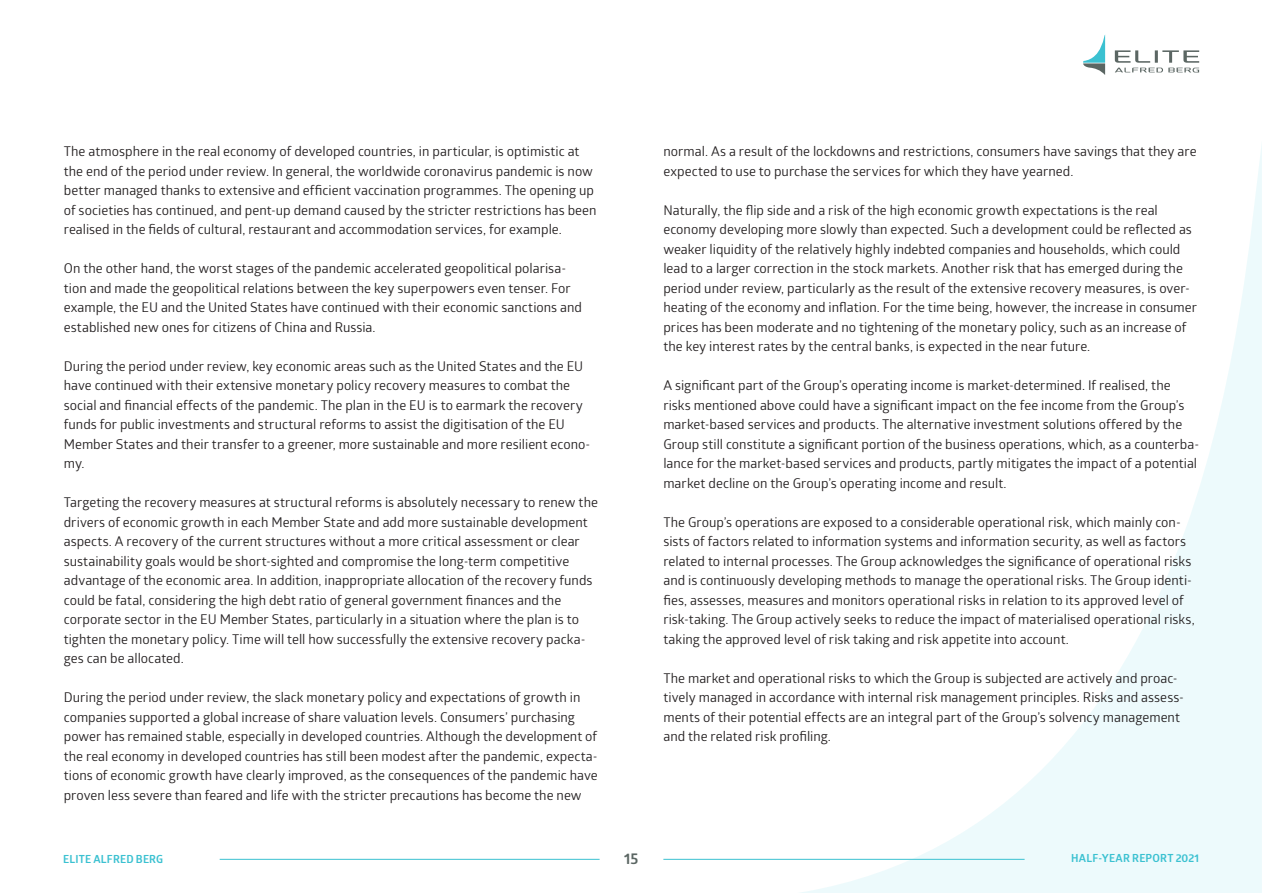
<style>
.page{position:relative;width:1263px;height:893px;background:#fff}
.page>*{position:absolute;margin:0;border:0;box-sizing:border-box;transform-origin:0 0}
.t1{font:700 15px "Glober";color:#5b6663}
.Leipis-perusteksti{font:13.5px/19.5px "Glober";color:#231f20}
.t2{font:700 10.95px "Glober";letter-spacing:.02em;color:#3bc1d1}
</style>
<div class="page">
<svg style="left:770px;top:145px;width:492px;height:748px"></svg>
<svg style="left:1115px;top:50px;width:84px;height:22px"></svg>
<svg style="left:1083px;top:35px;width:22px;height:40px"></svg>
<hr style="left:220px;top:859px;width:380px;height:1px;background:#3bc1d1">
<hr style="left:663px;top:859px;width:361px;height:1px;background:#3bc1d1">
<p class="Leipis-perusteksti" style="left:64px;top:141px;width:534px">The atmosphere in the real economy of developed countries, in particular, is optimistic at the end of the period under review. In general, the worldwide coronavirus pandemic is now better managed thanks to extensive and efficient vaccination programmes. The opening up of societies has continued, and pent-up demand caused by the stricter restrictions has been realised in the fields of cultural, restaurant and accommodation services, for example.</p>
<p class="Leipis-perusteksti" style="left:64px;top:258px;width:520px">On the other hand, the worst stages of the pandemic accelerated geopolitical polarisa&shy;tion and made the geopolitical relations between the key superpowers even tenser. For example, the EU and the United States have continued with their economic sanctions and established new ones for citizens of China and Russia.</p>
<p class="Leipis-perusteksti" style="left:64px;top:355px;width:528px">During the period under review, key economic areas such as the United States and the EU have continued with their extensive monetary policy recovery measures to combat the social and financial effects of the pandemic. The plan in the EU is to earmark the recovery funds for public investments and structural reforms to assist the digitisation of the EU Member States and their transfer to a greener, more sustainable and more resilient econo&shy;my.</p>
<p class="Leipis-perusteksti" style="left:64px;top:492px;width:536px">Targeting the recovery measures at structural reforms is absolutely necessary to renew the drivers of economic growth in each Member State and add more sustainable development aspects. A recovery of the current structures without a more critical assessment or clear sustainability goals would be short-sighted and compromise the long-term competitive advantage of the economic area. In addition, inappropriate allocation of the recovery funds could be fatal, considering the high debt ratio of general government finances and the corporate sector in the EU Member States, particularly in a situation where the plan is to tighten the monetary policy. Time will tell how successfully the extensive recovery packa&shy;ges can be allocated.</p>
<p class="Leipis-perusteksti" style="left:64px;top:687px;width:535px">During the period under review, the slack monetary policy and expectations of growth in companies supported a global increase of share valuation levels. Consumers’ purchasing power has remained stable, especially in developed countries. Although the development of the real economy in developed countries has still been modest after the pandemic, expecta&shy;tions of economic growth have clearly improved, as the consequences of the pandemic have proven less severe than feared and life with the stricter precautions has become the new</p>
<p class="Leipis-perusteksti" style="left:663px;top:141px;width:535px">normal. As a result of the lockdowns and restrictions, consumers have savings that they are expected to use to purchase the services for which they have yearned.</p>
<p class="Leipis-perusteksti" style="left:663px;top:199px;width:535px">Naturally, the flip side and a risk of the high economic growth expectations is the real economy developing more slowly than expected. Such a development could be reflected as weaker liquidity of the relatively highly indebted companies and households, which could lead to a larger correction in the stock markets. Another risk that has emerged during the period under review, particularly as the result of the extensive recovery measures, is over&shy;heating of the economy and inflation. For the time being, however, the increase in consumer prices has been moderate and no tightening of the monetary policy, such as an increase of the key interest rates by the central banks, is expected in the near future.</p>
<p class="Leipis-perusteksti" style="left:663px;top:375px;width:537px">A significant part of the Group’s operating income is market-determined. If realised, the risks mentioned above could have a significant impact on the fee income from the Group’s market-based services and products. The alternative investment solutions offered by the Group still constitute a significant portion of the business operations, which, as a counterba&shy;lance for the market-based services and products, partly mitigates the impact of a potential market decline on the Group’s operating income and result.</p>
<p class="Leipis-perusteksti" style="left:663px;top:511px;width:533px">The Group’s operations are exposed to a considerable operational risk, which mainly con&shy;sists of factors related to information systems and information security, as well as factors related to internal processes. The Group acknowledges the significance of operational risks and is continuously developing methods to manage the operational risks. The Group identi&shy;fies, assesses, measures and monitors operational risks in relation to its approved level of risk-taking. The Group actively seeks to reduce the impact of materialised operational risks, taking the approved level of risk taking and risk appetite into account.</p>
<p class="Leipis-perusteksti" style="left:663px;top:667px;width:522px">The market and operational risks to which the Group is subjected are actively and proac&shy;tively managed in accordance with internal risk management principles. Risks and assess&shy;ments of their potential effects are an integral part of the Group’s solvency management and the related risk profiling.</p>
<p class="t2" style="left:63px;top:852px;width:102px">ELITE ALFRED BERG</p>
<p class="t1" style="left:624px;top:847px;width:16px">15</p>
<p class="t2" style="left:1071px;top:850px;width:130px">HALF-YEAR REPORT 2021</p>
</div>
